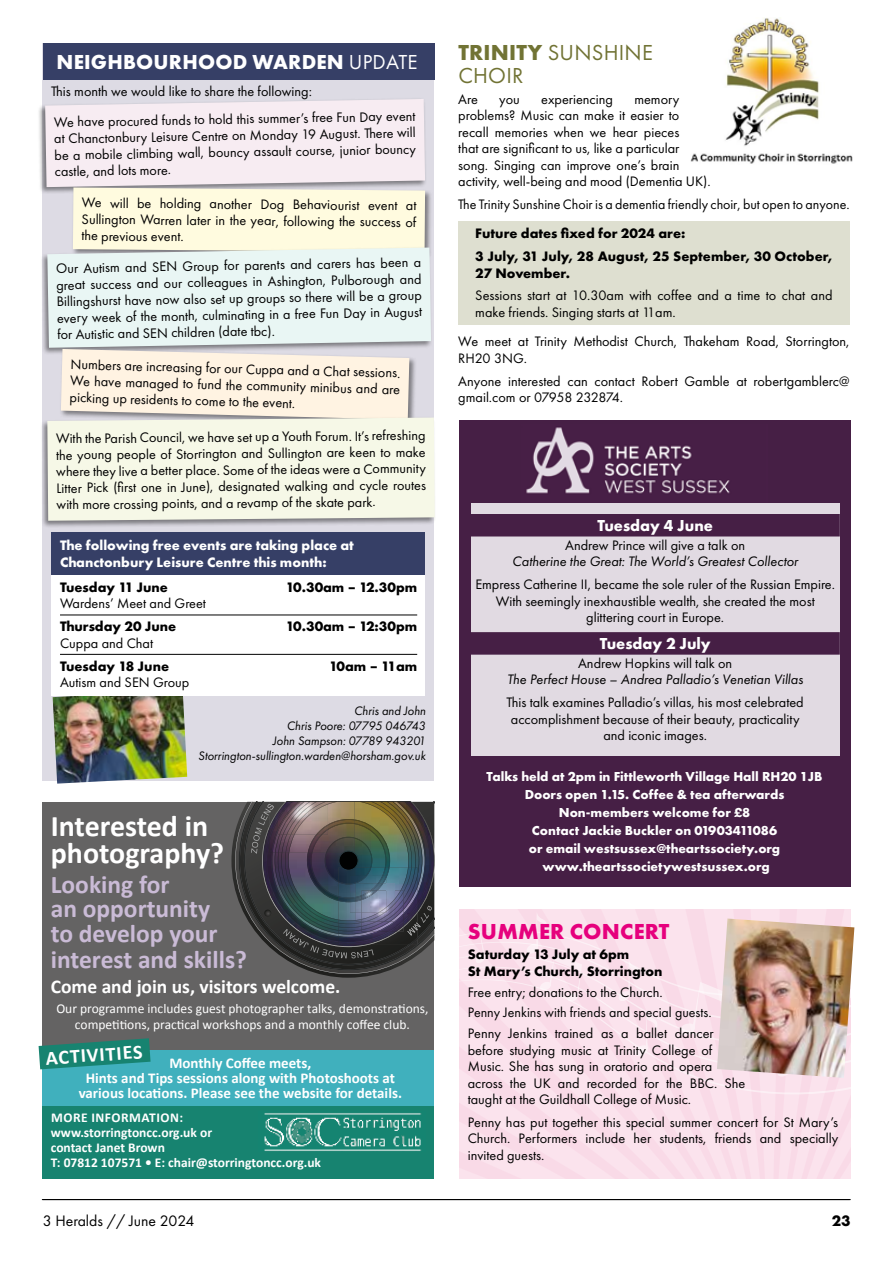
<style>
.page{position:relative;width:893px;height:1263px;background:#fff}
.page>*{position:absolute;margin:0;border:0;box-sizing:border-box;transform-origin:0 0}
.t1{font:700 30px/27px "Calibri";color:#fff}
.t2{font:700 25.5px/25px "Calibri";color:#cabbd6}
.t3{font:22.5px/22.5px "Futura PT";letter-spacing:.01em;color:#717334}
.t4{font:700 22.5px "Futura PT";letter-spacing:.01em;color:#e6007d}
.t5{font:700 21px "Futura PT";letter-spacing:.01em;color:#fff}
.t6{font:700 20.1px "Calibri";color:#fff}
.t7{font:700 19.5px "Calibri";color:#fff}
.t8{font:700 16.5px "Futura PT";color:#fff}
.t9{font:15.75px "Futura PT";color:#000}
.t10{font:700 15.75px "Futura PT";color:#000}
.t11{font:700 15px/15px "Calibri";color:#fff;text-align:center}
.t12{font:14.25px/16.5px "Futura PT";color:#000}
.t13{font:700 14.25px/22.8px "Futura PT";color:#000}
.t14{font:italic 14.25px "Futura PT";color:#000}
.t15{font:700 14.25px/16.5px "Futura PT";color:#fff}
.t16{font:700 13.5px/18px "Futura PT";color:#fff;text-align:center}
.t17{font:13.5px/16.2px "Calibri";color:#fff;text-align:center}
.t18{font:700 13.5px/15px "Calibri";color:#fff}
.t19{font:italic 12.75px/15px "Futura PT";color:#000;text-align:right}
.s1{font-weight:400}
.s2{font-weight:700}
</style>
<div class="page">
<svg style="left:459px;top:909px;width:391px;height:270px;background:#fae0eb"></svg>
<hr style="left:43px;top:1199px;width:808px;height:1px;background:#000">
<hr style="left:42px;top:1199px;width:808px;height:1px;background:#000">
<div style="left:458px;top:221px;width:391px;height:104px;background:#dedfd0"></div>
<img style="left:690px;top:18px;width:163px;height:146px">
<div style="left:459px;top:420px;width:391px;height:466px;background:#461f45"></div>
<img style="left:526px;top:427px;width:204px;height:67px">
<div style="left:471px;top:503px;width:368px;height:252px;background:#e1dae2"></div>
<div style="left:471px;top:514px;width:369px;height:22px;background:#461f45"></div>
<div style="left:471px;top:632px;width:369px;height:23px;background:#461f45"></div>
<img style="left:717px;top:918px;width:137px;height:160px">
<div style="left:43px;top:44px;width:391px;height:737px;background:#dddbe4"></div>
<div style="left:43px;top:44px;width:391px;height:36px;background:#363f66"></div>
<img style="left:53px;top:696px;width:134px;height:88px">
<div style="left:51px;top:532px;width:373px;height:164px;background:#fff"></div>
<div style="left:51px;top:532px;width:373px;height:43px;background:#363f66"></div>
<hr style="left:60px;top:615px;width:357px;height:1px;background:#000">
<hr style="left:60px;top:654px;width:357px;height:1px;background:#000">
<div style="left:38px;top:97px;width:389px;height:98px;background:#000;opacity:.45"></div>
<div style="left:40px;top:416px;width:397px;height:112px;background:#000;opacity:.45"></div>
<svg style="left:45px;top:99px;width:390px;height:422px;background:#f0efe6"></svg>
<div style="left:42px;top:802px;width:392px;height:359px;background:#646363"></div>
<div style="left:42px;top:1050px;width:392px;height:60px;background:#40b0bd"></div>
<img style="left:231px;top:802px;width:203px;height:176px">
<svg style="left:39px;top:1038px;width:112px;height:31px"></svg>
<div style="left:42px;top:1106px;width:392px;height:72px;background:#178370"></div>
<img style="left:264px;top:1113px;width:158px;height:38px">
<h3 class="t5" style="left:57px;top:48px;width:363px">NEIGHBOURHOOD WARDEN <span class="s1">UPDATE</span></h3>
<p class="t12" style="left:51px;top:83px;width:262px">This month we would like to share the following:</p>
<p class="t12" style="left:54px;top:114px;width:363px;text-align:justify;rotate:-1deg">We have procured funds to hold this summer’s free Fun Day event at Chanctonbury Leisure Centre on Monday 19 August. There will be a mobile climbing wall, bouncy assault course, junior bouncy castle, and lots more.</p>
<p class="t12" style="left:81px;top:196px;width:336px;line-height:15.9px;text-align:justify">We will be holding another Dog Behaviourist event at Sullington Warren later in the year, following the success of the previous event.</p>
<p class="t12" style="left:56px;top:260px;width:367px;text-align:justify;rotate:-1deg">Our Autism and SEN Group for parents and carers has been a great success and our colleagues in Ashington, Pulborough and Billingshurst have now also set up groups so there will be a group every week of the month, culminating in a free Fun Day in August for Autistic and SEN children (date tbc).</p>
<p class="t12" style="left:71px;top:354px;width:332px;text-align:justify;rotate:2deg">Numbers are increasing for our Cuppa and a Chat sessions.<br>We have managed to fund the community minibus and are picking up residents to come to the event.</p>
<p class="t12" style="left:56px;top:428px;width:372px;text-align:justify">With the Parish Council, we have set up a Youth Forum. It’s refreshing the young people of Storrington and Sullington are keen to make where they live a better place. Some of the ideas were a Community Litter Pick (first one in June), designated walking and cycle routes with more crossing points, and a revamp of the skate park.</p>
<p class="t15" style="left:60px;top:537px;width:295px">The following free events are taking place at<br>Chanctonbury Leisure Centre this month:</p>
<p class="t13" style="left:60px;top:575px;width:110px">Tuesday 11 June</p>
<p class="t13" style="left:286px;top:575px;width:133px">10.30am – 12.30pm</p>
<p class="t12" style="left:60px;top:595px;width:147px">Wardens’ Meet and Greet</p>
<p class="t13" style="left:60px;top:615px;width:118px">Thursday 20 June</p>
<p class="t13" style="left:286px;top:615px;width:133px">10.30am – 12:30pm</p>
<p class="t12" style="left:60px;top:635px;width:95px">Cuppa and Chat</p>
<p class="t13" style="left:60px;top:654px;width:111px">Tuesday 18 June</p>
<p class="t13" style="left:329px;top:654px;width:89px">10am – 11am</p>
<p class="t12" style="left:60px;top:674px;width:131px">Autism and SEN Group</p>
<p class="t19" style="left:198px;top:703px;width:229px">Chris and John<br>Chris Poore: 07795 046743<br>John Sampson: 07789 943201<br>Storrington-sullington.warden@horsham.gov.uk</p>
<h1 class="t1" style="left:51px;top:813px;width:175px">Interested in photography?</h1>
<h2 class="t2" style="left:51px;top:872px;width:198px">Looking for<br>an opportunity<br>to develop your interest and skills?</h2>
<h3 class="t7" style="left:51px;top:974px;width:291px">Come and join us, visitors welcome.</h3>
<p class="t17" style="left:56px;top:1000px;width:374px">Our programme includes guest photographer talks, demonstrations, competitions, practical workshops and a monthly coffee club.</p>
<p class="t11" style="left:79px;top:1055px;width:325px">Monthly Coffee meets,<br>Hints and Tips sessions along with Photoshoots at various locations. Please see the website for details.</p>
<p class="t18" style="left:51px;top:1110px;width:272px">MORE INFORMATION: www.storringtoncc.org.uk or<br>contact Janet Brown<br>T: 07812 107571 • E: chair@storringtoncc.org.uk</p>
<h3 class="t6" style="left:45px;top:1045px;width:99px;rotate:-4deg">ACTIVITIES</h3>
<h3 class="t3" style="left:458px;top:41px;width:196px"><span class="s2">TRINITY</span> SUNSHINE<br>CHOIR</h3>
<p class="t12" style="left:458px;top:91px;width:21px">Are</p>
<p class="t12" style="left:499px;top:91px;width:22px">you</p>
<p class="t12" style="left:541px;top:91px;width:73px">experiencing</p>
<p class="t12" style="left:458px;top:91px;width:254px;text-indent:176px">memory problems? Music can make it easier to recall memories when we hear pieces<br>that are significant to us, like a particular song. Singing can improve one’s brain activity, well-being and mood (Dementia UK).</p>
<p class="t12" style="left:458px;top:196px;width:393px">The Trinity Sunshine Choir is a dementia friendly choir, but open to anyone.</p>
<p class="t13" style="left:475px;top:222px;width:359px">Future dates fixed for 2024 are:<br>3 July, 31 July, 28 August, 25 September, 30 October,</p>
<p class="t13" style="left:475px;top:261px;width:96px">27 November.</p>
<p class="t12" style="left:475px;top:287px;width:359px">Sessions start at 10.30am with coffee and a time to chat and make friends. Singing starts at 11am.</p>
<p class="t12" style="left:458px;top:333px;width:393px">We meet at Trinity Methodist Church, Thakeham Road, Storrington,<br>RH20 3NG.</p>
<p class="t12" style="left:458px;top:373px;width:393px">Anyone interested can contact Robert Gamble at robertgamblerc@ gmail.com or 07958 232874.</p>
<p class="t8" style="left:597px;top:515px;width:117px">Tuesday 4 June</p>
<p class="t12" style="left:565px;top:537px;width:182px">Andrew Prince will give a talk on</p>
<p class="t14" style="left:512px;top:553px;width:287px">Catherine the Great: The World’s Greatest Collector</p>
<p class="t12" style="left:475px;top:576px;width:361px;text-align:center">Empress Catherine II, became the sole ruler of the Russian Empire.<br>With seemingly inexhaustible wealth, she created the most glittering court in Europe.</p>
<p class="t8" style="left:600px;top:633px;width:112px">Tuesday 2 July</p>
<p class="t12" style="left:578px;top:655px;width:156px">Andrew Hopkins will talk on</p>
<p class="t14" style="left:507px;top:671px;width:297px">The Perfect House – Andrea Palladio’s Venetian Villas</p>
<p class="t12" style="left:507px;top:694px;width:299px;text-align:center">This talk examines Palladio’s villas, his most celebrated accomplishment because of their beauty, practicality and iconic images.</p>
<p class="t16" style="left:486px;top:768px;width:338px">Talks held at 2pm in Fittleworth Village Hall RH20 1JB Doors open 1.15. Coffee &amp; tea afterwards Non-members welcome for £8<br>Contact Jackie Buckler on 01903411086<br>or email westsussex@theartssociety.org www.theartssocietywestsussex.org</p>
<h3 class="t4" style="left:468px;top:916px;width:203px">SUMMER CONCERT</h3>
<p class="t13" style="left:468px;top:946px;width:196px;line-height:16.5px">Saturday 13 July at 6pm<br>St Mary’s Church, Storrington</p>
<p class="t12" style="left:468px;top:981px;width:248px;line-height:20.7px">Free entry; donations to the Church.<br>Penny Jenkins with friends and special guests.<br>Penny Jenkins trained as a ballet dancer</p>
<p class="t12" style="left:468px;top:1041px;width:279px">before studying music at Trinity College of Music. She has sung in oratorio and opera across the UK and recorded for the BBC. She taught at the Guildhall College of Music.</p>
<p class="t12" style="left:468px;top:1114px;width:372px;text-align:justify">Penny has put together this special summer concert for St Mary’s Church. Performers include her students, friends and specially invited guests.</p>
<p class="t9" style="left:43px;top:1212px;width:153px">3 Heralds // June 2024</p>
<p class="t10" style="left:832px;top:1211px;width:20px">23</p>
</div>
